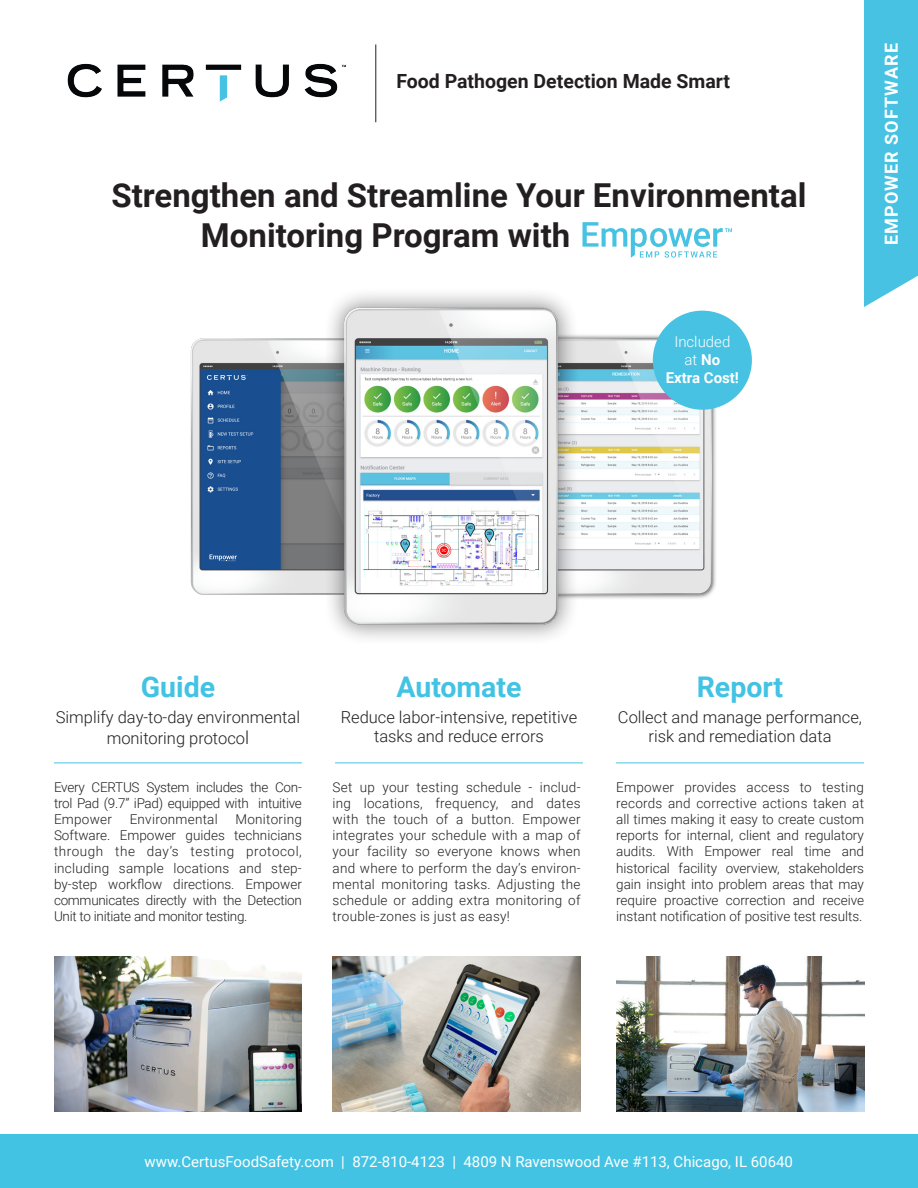
<style>
.page{position:relative;width:918px;height:1188px;background:#fff}
.page>*{position:absolute;margin:0;border:0;box-sizing:border-box;transform-origin:0 0}
.t1{font:700 33px/39.6px "Roboto";color:#231f20;text-align:center}
.t2{font:700 28.5px "Roboto";color:#43c3e4}
.t3{font:700 19.5px "Roboto";color:#231f20}
.t4{font:700 18px "Roboto";letter-spacing:.06em;color:#fff}
.t5{font:300 16.5px/19.8px "Roboto";color:#231f20;text-align:center}
.t6{font:15px "Roboto";color:#fff}
.t7{font:300 15px "Roboto";color:#fff}
.t8{font:700 15px "Roboto";color:#fff}
.t9{font:300 13.5px/16.2px "Roboto";color:#231f20;text-align:justify}
.t10{font:300 13.5px "Roboto";letter-spacing:.02em;color:#231f20}
.s1{color:#fff}
.s2{font-weight:700}
.s3{font-size:18px}
</style>
<div class="page">
<img style="left:67px;top:63px;width:279px;height:39px">
<hr style="left:376px;top:44px;width:1px;height:78px;background:#231f20">
<div style="left:0;top:1134px;width:918px;height:54px;background:#43c3e4"></div>
<div style="left:864px;top:0;width:54px;height:307px;background:#47c2e2"></div>
<img style="left:190px;top:338px;width:91px;height:257px">
<img style="left:622px;top:329px;width:130px;height:270px">
<div style="left:323px;top:287px;width:257px;height:359px;background:#fbfbfb"></div>
<img style="left:281px;top:296px;width:341px;height:341px">
<div style="left:653px;top:311px;width:99px;height:99px;background:#47c2e2;border-radius:50%"></div>
<hr style="left:54px;top:763px;width:248px;height:1px;background:#43c3e4">
<hr style="left:335px;top:763px;width:248px;height:1px;background:#43c3e4">
<hr style="left:616px;top:763px;width:248px;height:1px;background:#43c3e4">
<img style="left:54px;top:957px;width:248px;height:154px">
<img style="left:616px;top:957px;width:248px;height:154px">
<svg style="left:210px;top:554px;width:27px;height:8px"></svg>
<svg style="left:582px;top:222px;width:150px;height:36px"></svg>
<img style="left:333px;top:957px;width:248px;height:154px">
<p class="t3" style="left:396px;top:67px;width:335px">Food Pathogen Detection Made Smart</p>
<p class="t1" style="left:111px;top:174px;width:697px">Strengthen and Streamline Your Environmental<br>Monitoring Program with <span class="s1">Empower</span></p>
<p class="t7" style="left:674px;top:331px;width:57px">Included</p>
<p class="t7" style="left:685px;top:349px;width:37px">at <span class="s2">No</span></p>
<p class="t8" style="left:666px;top:367px;width:75px">Extra Cost!</p>
<p class="t4" style="left:879px;top:245px;width:203px;rotate:-90deg">EMPOWER SOFTWARE</p>
<p class="t2" style="left:141px;top:667px;width:76px">Guide</p>
<p class="t5" style="left:56px;top:705px;width:246px;line-height:21.6px">Simplify day-to-day environmental monitoring protoco<span class="s3">l</span></p>
<p class="t9" style="left:54px;top:778px;width:249px">Every CERTUS System includes the Con&shy;trol Pad (9.7” iPad) equipped with intuitive Empower</p>
<p class="t10" style="left:130px;top:810px;width:90px">Environmental</p>
<p class="t9" style="left:54px;top:811px;width:249px;text-indent:182px">Monitoring Software. Empower guides technicians through the day’s testing protocol, including sample locations and step&shy;by-step workflow directions. Empower communicates directly with the Detection Unit to initiate and monitor testing.</p>
<p class="t2" style="left:396px;top:667px;width:127px">Automate</p>
<p class="t5" style="left:341px;top:706px;width:238px">Reduce labor-intensive, repetitive tasks and reduce errors</p>
<p class="t2" style="left:697px;top:667px;width:88px">Report</p>
<p class="t5" style="left:618px;top:706px;width:246px">Collect and manage performance, risk and remediation data</p>
<p class="t9" style="left:333px;top:778px;width:249px">Set up your testing schedule - includ&shy;ing locations, frequency, and dates with the touch of a button. Empower integrates your schedule with a map of your facility so everyone knows when and where to perform the day’s environ&shy;mental monitoring tasks. Adjusting the schedule or adding extra monitoring of trouble-zones is just as easy!</p>
<p class="t9" style="left:616px;top:778px;width:249px">Empower provides access to testing records and corrective actions taken at all times making it easy to create custom reports for internal, client and regulatory audits. With Empower real time and historical facility overview, stakeholders gain insight into problem areas that may require proactive correction and receive instant notification of positive test results.</p>
<p class="t6" style="left:145px;top:1151px;width:650px">www.CertusFoodSafety.com | 872-810-4123 | 4809 N Ravenswood Ave #113, Chicago, IL 60640</p>
</div>
